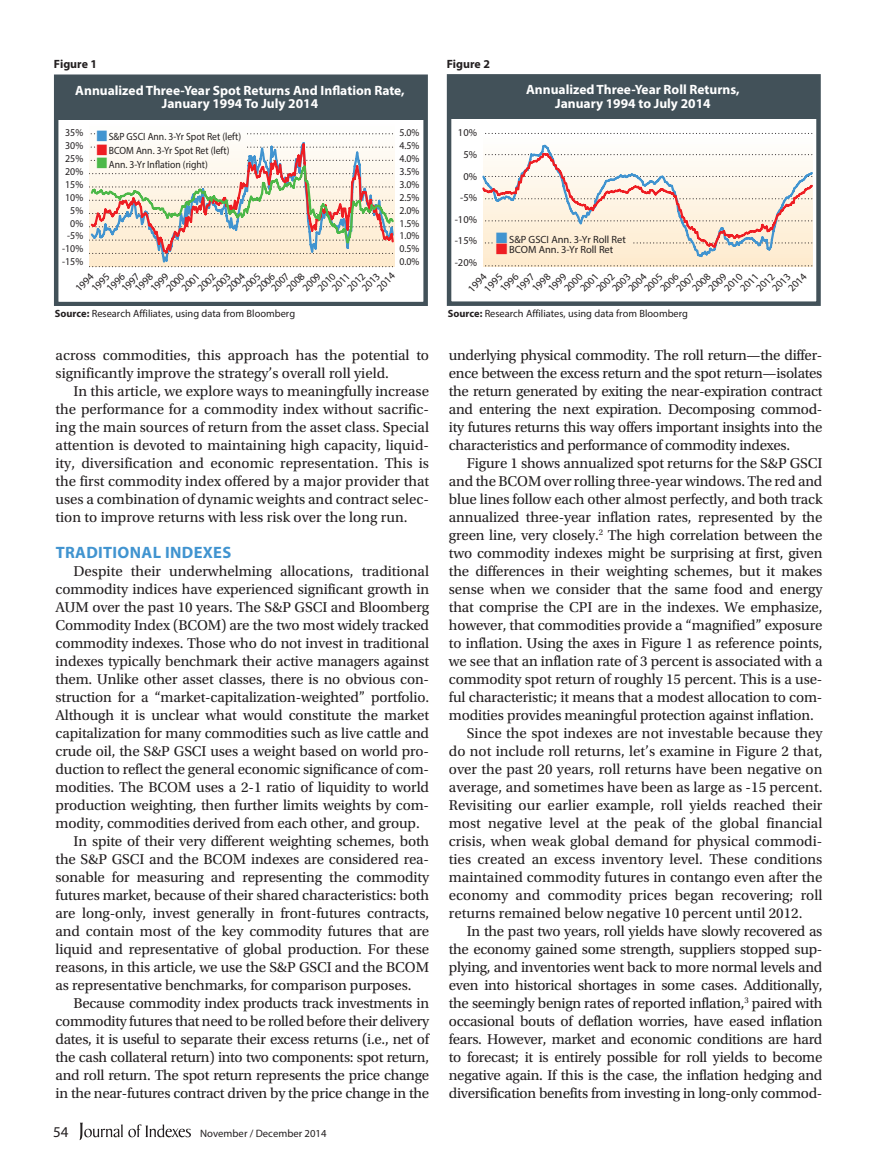
<style>
.page{position:relative;width:878px;height:1175px;background:#fff}
.page>*{position:absolute;margin:0;border:0;box-sizing:border-box;transform-origin:0 0}
.Blue_subhead{font:700 16.5px "Myriad Pro";letter-spacing:.02em;color:#4194d0}
.Body_text{font:15px/18px "Utopia Std";letter-spacing:-.01em;color:#231f20;text-align:justify}
.t1{font:15px "Myriad Pro";color:#231f20}
.t2{font:700 13.5px/13.5px "Myriad Pro";color:#fff;text-align:center}
.t3{font:700 12px "Myriad Pro";color:#231f20}
.t4{font:10.65px "Myriad Pro";color:#231f20}
.t5{font:10.5px/21.6px "Myriad Pro";color:#231f20;text-align:right}
.t6{font:10.5px/13.8px "Myriad Pro";color:#231f20;scale:.92 1}
.t7{font:10.5px/12.9px "Myriad Pro";color:#231f20;text-align:right;scale:.95 1}
.s1{font-weight:700}
</style>
<div class="page">
<svg style="left:79px;top:1122px;width:112px;height:18px"></svg>
<div style="left:54px;top:74px;width:374px;height:232px;border:4px solid #425159"></div>
<div style="left:56px;top:76px;width:369px;height:43px;background:#425159"></div>
<svg style="left:483px;top:259px;width:329px;height:8px;background:#fae8cb"></svg>
<svg style="left:485px;top:133px;width:324px;height:1px"></svg>
<svg style="left:483px;top:265px;width:328px;height:1px"></svg>
<div style="left:447px;top:74px;width:373px;height:232px;border:4px solid #425159"></div>
<div style="left:449px;top:76px;width:369px;height:43px;background:#425159"></div>
<svg style="left:89px;top:133px;width:306px;height:134px"></svg>
<svg style="left:482px;top:144px;width:331px;height:115px"></svg>
<p class="t3" style="left:54px;top:56px;width:45px">Figure 1</p>
<p class="t3" style="left:446px;top:56px;width:45px">Figure 2</p>
<p class="t2" style="left:75px;top:83px;width:331px">Annualized Three-Year Spot Returns And Inflation Rate,<br>January 1994 To July 2014</p>
<p class="t2" style="left:526px;top:83px;width:215px">Annualized Three-Year Roll Returns,<br>January 1994 to July 2014</p>
<p class="t7" style="left:62px;top:126px;width:24px">35%<br>30%<br>25%<br>20%<br>15%<br>10%<br>5%<br>0% -5% -10% -15%</p>
<p class="t7" style="left:399px;top:126px;width:23px;text-align:justify">5.0% 4.5% 4.0% 3.5% 3.0% 2.5% 2.0% 1.5% 1.0% 0.5% 0.0%</p>
<p class="t6" style="left:109px;top:130px;width:145px">S&amp;P GSCI Ann. 3-Yr Spot Ret (left)<br>BCOM Ann. 3-Yr Spot Ret (left)<br>Ann. 3-Yr Inflation (right)</p>
<p class="t5" style="left:370px;top:282px;width:23px;rotate:-47deg">2014</p>
<p class="t5" style="left:311px;top:282px;width:23px;rotate:-47deg">2010</p>
<p class="t5" style="left:296px;top:282px;width:23px;rotate:-47deg">2009</p>
<p class="t5" style="left:251px;top:282px;width:23px;rotate:-47deg">2006</p>
<p class="t5" style="left:280px;top:282px;width:23px;rotate:-47deg">2008</p>
<p class="t5" style="left:220px;top:282px;width:23px;rotate:-47deg">2004</p>
<p class="t5" style="left:160px;top:282px;width:23px;rotate:-47deg">2000</p>
<p class="t5" style="left:144px;top:282px;width:23px;rotate:-47deg">1999</p>
<p class="t5" style="left:341px;top:282px;width:23px;rotate:-47deg">2012</p>
<p class="t5" style="left:128px;top:282px;width:23px;rotate:-47deg">1998</p>
<p class="t5" style="left:100px;top:282px;width:23px;rotate:-47deg">1996</p>
<p class="t5" style="left:69px;top:283px;width:23px;rotate:-47deg">1994</p>
<p class="t5" style="left:265px;top:282px;width:23px;rotate:-47deg">2007</p>
<p class="t5" style="left:355px;top:282px;width:23px;rotate:-47deg">2013</p>
<p class="t5" style="left:191px;top:282px;width:23px;rotate:-47deg">2002</p>
<p class="t5" style="left:206px;top:282px;width:23px;rotate:-47deg">2003</p>
<p class="t5" style="left:115px;top:282px;width:23px;rotate:-47deg">1997</p>
<p class="t5" style="left:236px;top:282px;width:23px;rotate:-47deg">2005</p>
<p class="t5" style="left:85px;top:282px;width:23px;rotate:-47deg">1995</p>
<p class="t5" style="left:325px;top:282px;width:23px;rotate:-47deg">2011</p>
<p class="t5" style="left:175px;top:282px;width:23px;rotate:-47deg">2001</p>
<p class="t5" style="left:455px;top:122px;width:24px">10%<br>5%<br>0% -5% -10% -15% -20%</p>
<p class="t5" style="left:462px;top:282px;width:23px;rotate:-46deg">1994</p>
<p class="t5" style="left:509px;top:234px;width:118px;line-height:10.5px;text-align:left">S&amp;P GSCI Ann. 3-Yr Roll Ret<br>BCOM Ann. 3-Yr Roll Ret</p>
<p class="t5" style="left:782px;top:282px;width:23px;rotate:-46deg">2014</p>
<p class="t5" style="left:718px;top:282px;width:23px;rotate:-46deg">2010</p>
<p class="t5" style="left:702px;top:282px;width:23px;rotate:-46deg">2009</p>
<p class="t5" style="left:686px;top:282px;width:23px;rotate:-46deg">2008</p>
<p class="t5" style="left:654px;top:282px;width:23px;rotate:-46deg">2006</p>
<p class="t5" style="left:622px;top:282px;width:23px;rotate:-46deg">2004</p>
<p class="t5" style="left:750px;top:282px;width:23px;rotate:-46deg">2012</p>
<p class="t5" style="left:558px;top:282px;width:23px;rotate:-46deg">2000</p>
<p class="t5" style="left:542px;top:282px;width:23px;rotate:-46deg">1999</p>
<p class="t5" style="left:766px;top:282px;width:23px;rotate:-46deg">2013</p>
<p class="t5" style="left:494px;top:282px;width:23px;rotate:-46deg">1996</p>
<p class="t5" style="left:526px;top:282px;width:23px;rotate:-46deg">1998</p>
<p class="t5" style="left:670px;top:282px;width:23px;rotate:-46deg">2007</p>
<p class="t5" style="left:590px;top:282px;width:23px;rotate:-46deg">2002</p>
<p class="t5" style="left:606px;top:282px;width:23px;rotate:-46deg">2003</p>
<p class="t5" style="left:510px;top:282px;width:23px;rotate:-46deg">1997</p>
<p class="t5" style="left:638px;top:282px;width:23px;rotate:-46deg">2005</p>
<p class="t5" style="left:478px;top:282px;width:23px;rotate:-46deg">1995</p>
<p class="t5" style="left:734px;top:282px;width:23px;rotate:-46deg">2011</p>
<p class="t5" style="left:574px;top:282px;width:23px;rotate:-46deg">2001</p>
<p class="t5" style="left:55px;top:302px;width:242px"><span class="s1">Source:</span> Research Affiliates, using data from Bloomberg</p>
<p class="t5" style="left:448px;top:302px;width:242px"><span class="s1">Source:</span> Research Affiliates, using data from Bloomberg</p>
<p class="Body_text" style="left:56px;top:346px;width:375px">across commodities, this approach has the potential to significantly improve the strategy’s overall roll yield.</p>
<p class="Body_text" style="left:56px;top:382px;width:375px;text-indent:18px">In this article, we explore ways to meaningfully increase the performance for a commodity index without sacrific&shy;ing the main sources of return from the asset class. Special attention is devoted to maintaining high capacity, liquid&shy;ity, diversification and economic representation. This is the first commodity index offered by a major provider that uses a combination of dynamic weights and contract selec&shy;tion to improve returns with less risk over the long run.</p>
<p class="Blue_subhead" style="left:56px;top:542px;width:177px">TRADITIONAL INDEXES</p>
<p class="Body_text" style="left:56px;top:562px;width:375px;text-indent:18px">Despite their underwhelming allocations, traditional commodity indices have experienced significant growth in AUM over the past 10 years. The S&amp;P GSCI and Bloomberg Commodity Index (BCOM) are the two most widely tracked commodity indexes. Those who do not invest in traditional indexes typically benchmark their active managers against them. Unlike other asset classes, there is no obvious con&shy;struction for a “market-capitalization-weighted” portfolio.<br>Although it is unclear what would constitute the market capitalization for many commodities such as live cattle and crude oil, the S&amp;P GSCI uses a weight based on world pro&shy;duction to reflect the general economic significance of com&shy;modities. The BCOM uses a 2-1 ratio of liquidity to world production weighting, then further limits weights by com&shy;modity, commodities derived from each other, and group.</p>
<p class="Body_text" style="left:56px;top:832px;width:375px;text-indent:18px">In spite of their very different weighting schemes, both the S&amp;P GSCI and the BCOM indexes are considered rea&shy;sonable for measuring and representing the commodity futures market, because of their shared characteristics: both are long-only, invest generally in front-futures contracts, and contain most of the key commodity futures that are liquid and representative of global production. For these reasons, in this article, we use the S&amp;P GSCI and the BCOM as representative benchmarks, for comparison purposes.</p>
<p class="Body_text" style="left:56px;top:994px;width:375px;text-indent:18px">Because commodity index products track investments in commodity futures that need to be rolled before their delivery dates, it is useful to separate their excess returns (i.e., net of the cash collateral return) into two components: spot return, and roll return. The spot return represents the price change in the near-futures contract driven by the price change in the</p>
<p class="t1" style="left:53px;top:1122px;width:17px">54</p>
<p class="t4" style="left:200px;top:1126px;width:128px">November / December 2014</p>
<p class="Body_text" style="left:449px;top:346px;width:375px">underlying physical commodity. The roll return—the differ&shy;ence between the excess return and the spot return—isolates the return generated by exiting the near-expiration contract and entering the next expiration. Decomposing commod&shy;ity futures returns this way offers important insights into the characteristics and performance of commodity indexes.</p>
<p class="Body_text" style="left:449px;top:454px;width:375px;text-indent:18px">Figure 1 shows annualized spot returns for the S&amp;P GSCI and the BCOM over rolling three-year windows. The red and blue lines follow each other almost perfectly, and both track annualized three-year inflation rates, represented by the green line, very closely.<sup>2</sup> The high correlation between the two commodity indexes might be surprising at first, given the differences in their weighting schemes, but it makes sense when we consider that the same food and energy that comprise the CPI are in the indexes. We emphasize, however, that commodities provide a “magnified” exposure to inflation. Using the axes in Figure 1 as reference points, we see that an inflation rate of 3 percent is associated with a commodity spot return of roughly 15 percent. This is a use&shy;ful characteristic; it means that a modest allocation to com&shy;modities provides meaningful protection against inflation.</p>
<p class="Body_text" style="left:449px;top:724px;width:375px;text-indent:18px">Since the spot indexes are not investable because they do not include roll returns, let’s examine in Figure 2 that, over the past 20 years, roll returns have been negative on average, and sometimes have been as large as -15 percent.<br>Revisiting our earlier example, roll yields reached their most negative level at the peak of the global financial crisis, when weak global demand for physical commodi&shy;ties created an excess inventory level. These conditions maintained commodity futures in contango even after the economy and commodity prices began recovering; roll returns remained below negative 10 percent until 2012.</p>
<p class="Body_text" style="left:449px;top:922px;width:375px;text-indent:18px">In the past two years, roll yields have slowly recovered as the economy gained some strength, suppliers stopped sup&shy;plying, and inventories went back to more normal levels and even into historical shortages in some cases. Additionally, the seemingly benign rates of reported inflation,<sup>3</sup> paired with occasional bouts of deflation worries, have eased inflation fears. However, market and economic conditions are hard to forecast; it is entirely possible for roll yields to become negative again. If this is the case, the inflation hedging and diversification benefits from investing in long-only commod-</p>
</div>
